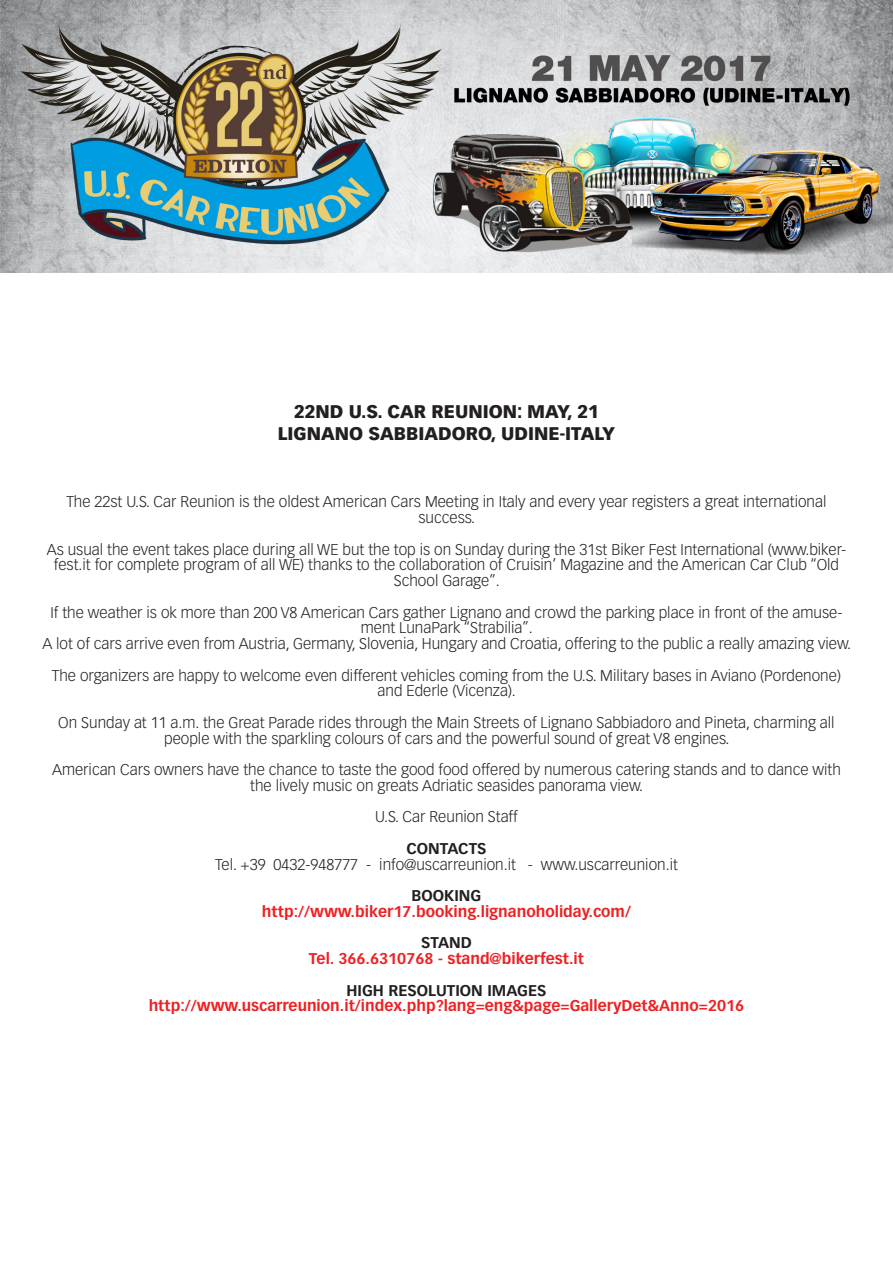
<style>
.page{position:relative;width:893px;height:1263px;background:#fff}
.page>*{position:absolute;margin:0;border:0;box-sizing:border-box;transform-origin:0 0}
.t1{font:900 18px "Vectora LH";color:#231f20}
.t2{font:300 15.3px/15.8px "Vectora LH";color:#231f20;text-align:center}
.t3{font:700 15.3px "Vectora LH";color:#ee2124}
.t4{font:700 15.3px "Vectora LH";color:#231f20}
</style>
<div class="page">
<img style="left:0;top:0;width:893px;height:272px">
<p class="t1" style="left:294px;top:401px;width:306px">22ND U.S. CAR REUNION: MAY, 21</p>
<p class="t1" style="left:278px;top:422px;width:339px">LIGNANO SABBIADORO, UDINE-ITALY</p>
<p class="t2" style="left:67px;top:494px;width:761px">The 22st U.S. Car Reunion is the oldest American Cars Meeting in Italy and every year registers a great international</p>
<p class="t2" style="left:419px;top:510px;width:58px">success.</p>
<p class="t2" style="left:47px;top:541px;width:801px">As usual the event takes place during all WE but the top is on Sunday during the 31st Biker Fest International (www.biker&shy;fest.it for complete program of all WE) thanks to the collaboration of Cruisin’ Magazine and the American Car Club “Old<br>School Garage”.</p>
<p class="t2" style="left:50px;top:604px;width:793px">If the weather is ok more than 200 V8 American Cars gather Lignano and crowd the parking place in front of the amuse&shy;ment LunaPark “Strabilia”.</p>
<p class="t2" style="left:42px;top:636px;width:810px">A lot of cars arrive even from Austria, Germany, Slovenia, Hungary and Croatia, offering to the public a really amazing view.</p>
<p class="t2" style="left:52px;top:667px;width:790px">The organizers are happy to welcome even different vehicles coming from the U.S. Military bases in Aviano (Pordenone) and Ederle (Vicenza).</p>
<p class="t2" style="left:58px;top:715px;width:778px">On Sunday at 11 a.m. the Great Parade rides through the Main Streets of Lignano Sabbiadoro and Pineta, charming all people with the sparkling colours of cars and the powerful sound of great V8 engines.</p>
<p class="t2" style="left:52px;top:762px;width:790px">American Cars owners have the chance to taste the good food offered by numerous catering stands and to dance with the lively music on greats Adriatic seasides panorama view.</p>
<p class="t2" style="left:375px;top:809px;width:144px">U.S. Car Reunion Staff</p>
<p class="t4" style="left:406px;top:839px;width:82px">CONTACTS</p>
<p class="t2" style="left:215px;top:856px;width:464px">Tel. +39 0432-948777 - info@uscarreunion.it - www.uscarreunion.it</p>
<p class="t4" style="left:412px;top:886px;width:71px">BOOKING</p>
<p class="t3" style="left:262px;top:902px;width:370px">http://www.biker17.booking.lignanoholiday.com/</p>
<p class="t4" style="left:421px;top:934px;width:52px">STAND</p>
<p class="t3" style="left:309px;top:949px;width:277px">Tel. 366.6310768 - stand@bikerfest.it</p>
<p class="t4" style="left:347px;top:981px;width:201px">HIGH RESOLUTION IMAGES</p>
<p class="t3" style="left:149px;top:997px;width:597px">http://www.uscarreunion.it/index.php?lang=eng&amp;page=GalleryDet&amp;Anno=2016</p>
</div>
